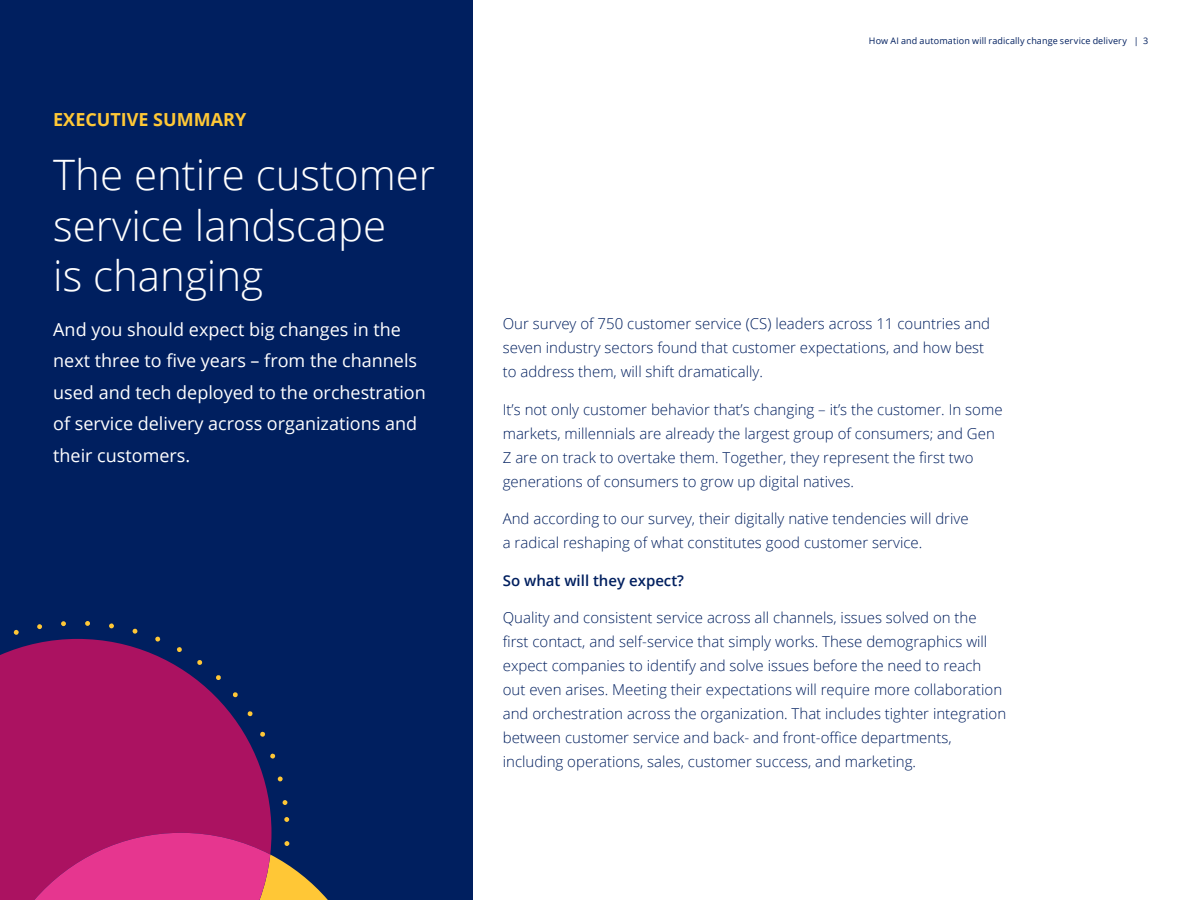
<style>
.page{position:relative;width:1200px;height:900px;background:#fff}
.page>*{position:absolute;margin:0;border:0;box-sizing:border-box;transform-origin:0 0}
.t1{font:300 42px/50.4px "Open Sans";color:#fff}
.t2{font:18px/31.5px "Open Sans";color:#fff}
.t3{font:700 18px "Open Sans";color:#ffc836}
.t4{font:300 15px/24px "Open Sans";color:#001f5f}
.t5{font:600 15px "Open Sans";color:#001f5f}
.t6{font:9px "Open Sans";letter-spacing:.015em;color:#001f5f}
</style>
<div class="page">
<div style="left:0;top:0;width:473px;height:900px;background:#001f5f"></div>
<div style="left:0;top:649px;width:34px;height:251px;background:#ab1261"></div>
<svg style="left:34px;top:842px;width:294px;height:58px"></svg>
<svg style="left:14px;top:621px;width:275px;height:272px;fill:#ab1261"></svg>
<p class="t6" style="left:869px;top:35px;width:281px">How AI and automation will radically change service delivery | 3</p>
<p class="t3" style="left:53px;top:107px;width:195px">EXECUTIVE SUMMARY</p>
<h1 class="t1" style="left:53px;top:149px;width:383px">The entire customer service landscape<br>is changing</h1>
<p class="t2" style="left:53px;top:313px;width:374px">And you should expect big changes in the next three to five years – from the channels used and tech deployed to the orchestration of service delivery across organizations and their customers.</p>
<p class="t4" style="left:503px;top:312px;width:489px">Our survey of 750 customer service (CS) leaders across 11 countries and seven industry sectors found that customer expectations, and how best to address them, will shift dramatically.</p>
<p class="t4" style="left:503px;top:397px;width:501px">It’s not only customer behavior that’s changing – it’s the customer. In some markets, millennials are already the largest group of consumers; and Gen Z are on track to overtake them. Together, they represent the first two generations of consumers to grow up digital natives.</p>
<p class="t4" style="left:503px;top:507px;width:467px">And according to our survey, their digitally native tendencies will drive a radical reshaping of what constitutes good customer service.</p>
<p class="t5" style="left:503px;top:570px;width:183px">So what will they expect?</p>
<p class="t4" style="left:503px;top:606px;width:505px">Quality and consistent service across all channels, issues solved on the first contact, and self-service that simply works. These demographics will expect companies to identify and solve issues before the need to reach out even arises. Meeting their expectations will require more collaboration and orchestration across the organization. That includes tighter integration between customer service and back- and front-office departments, including operations, sales, customer success, and marketing.</p>
</div>
